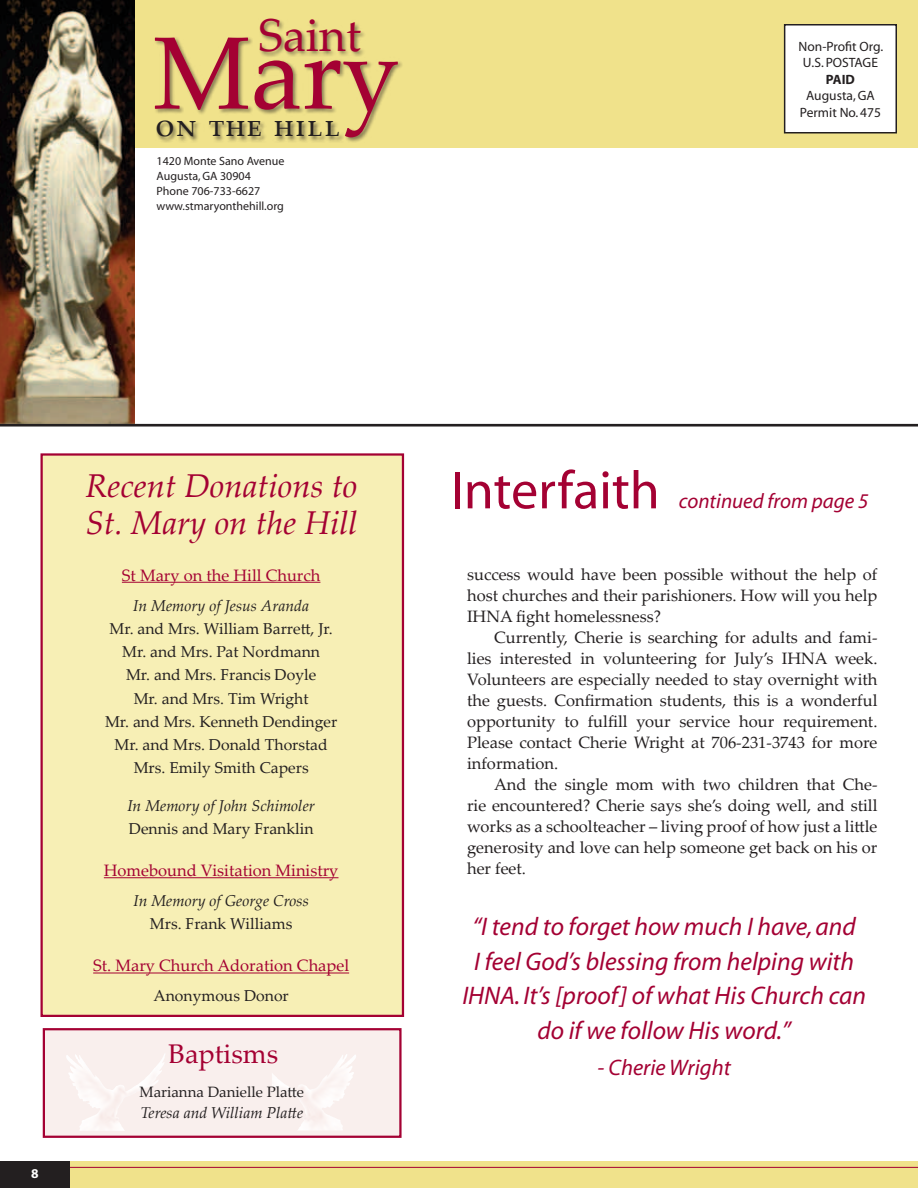
<style>
.page{position:relative;width:918px;height:1188px;background:#fff}
.page>*{position:absolute;margin:0;border:0;box-sizing:border-box;transform-origin:0 0}
.t1{font:103.05px "Palatino Linotype";color:#a40133}
.t2{font:46.2px "Palatino Linotype";color:#a40133}
.t3{font:33.15px "Palatino Linotype";color:#231f20}
.t4{font:italic 33px/37.5px "Palatino Linotype";color:#a40133}
.t5{font:27px "Palatino Linotype";color:#a40133}
.pull_quote{font:italic 25.5px/34.5px "Myriad";color:#a40133;text-align:center}
.pull_quote-2{font:italic 22.5px "Myriad";color:#a40133}
.t6{font:italic 21px "Myriad";color:#a40133}
.body{font:16.5px/21px "Palatino Linotype";color:#231f20;text-align:justify}
.t7{font:16.5px "Palatino Linotype";color:#a40133}
.t8{font:15.75px "Palatino Linotype";color:#231f20}
.dedication{font:italic 15.75px "Palatino Linotype";color:#231f20}
.t9{font:15px "Palatino Linotype";color:#231f20}
.t10{font:13.5px "Myriad";color:#231f20}
.t11{font:700 13.5px "Myriad";color:#231f20}
.t12{font:700 13.5px "Myriad";color:#fff}
.t13{font:12px "Myriad";color:#231f20}
.s1{font-style:normal;font-size:54px}
</style>
<div class="page">
<div style="left:0;top:1161px;width:918px;height:27px;background:#f0e28b"></div>
<hr style="left:0;top:1167px;width:918px;height:1px;background:#a40133">
<div style="left:0;top:1161px;width:70px;height:27px;background:#231f20"></div>
<div style="left:0;top:0;width:918px;height:148px;background:#f0e28b"></div>
<div style="left:259px;top:18px;width:107px;height:40px;background:#231f20;opacity:.5"></div>
<img style="left:0;top:0;width:135px;height:424px">
<div style="left:785px;top:25px;width:111px;height:108px;background:#fff"></div>
<div style="left:784px;top:24px;width:113px;height:110px;border:2px solid #231f20"></div>
<div style="left:154px;top:36px;width:250px;height:107px;background:#231f20;opacity:.5"></div>
<div style="left:155px;top:120px;width:189px;height:22px;background:#231f20;opacity:.6"></div>
<hr style="left:0;top:424px;width:918px;height:3px;background:#231f20">
<div style="left:40px;top:453px;width:364px;height:564px;background:#f7efb5;border:2px solid #a40133"></div>
<div style="left:43px;top:1028px;width:359px;height:110px;background:#f9efed;border:2px solid #a40133"></div>
<img style="left:285px;top:1054px;width:62px;height:37px">
<img style="left:94px;top:1054px;width:71px;height:37px">
<hr style="left:122px;top:582px;width:198px;height:1px;background:#a40133">
<hr style="left:104px;top:877px;width:234px;height:1px;background:#a40133">
<hr style="left:93px;top:973px;width:256px;height:1px;background:#a40133">
<p class="t2" style="left:259px;top:3px;width:104px">Saint</p>
<p class="t1" style="left:153px;top:0;width:248px">Mary</p>
<p class="t3" style="left:155px;top:101px;width:186px">on the hill</p>
<p class="t13" style="left:157px;top:155px;width:129px">1420 Monte Sano Avenue</p>
<p class="t13" style="left:157px;top:170px;width:96px">Augusta, GA 30904</p>
<p class="t13" style="left:157px;top:185px;width:105px">Phone 706-733-6627</p>
<p class="t13" style="left:157px;top:200px;width:129px">www.stmaryonthehill.org</p>
<p class="t10" style="left:799px;top:40px;width:86px">Non-Profit Org.</p>
<p class="t10" style="left:803px;top:56px;width:77px">U.S. POSTAGE</p>
<p class="t11" style="left:826px;top:72px;width:31px">PAID</p>
<p class="t10" style="left:806px;top:89px;width:70px">Augusta, GA</p>
<p class="t10" style="left:800px;top:106px;width:83px">Permit No. 475</p>
<p class="t12" style="left:31px;top:1166px;width:9px">8</p>
<p class="t4" style="left:85px;top:465px;width:274px">Recent Donations to<br>St. Mary on the Hill</p>
<p class="t7" style="left:122px;top:563px;width:200px">St Mary on the Hill Church</p>
<p class="dedication" style="left:133px;top:594px;width:177px">In Memory of Jesus Aranda</p>
<p class="t8" style="left:109px;top:617px;width:225px">Mr. and Mrs. William Barrett, Jr.</p>
<p class="t8" style="left:122px;top:641px;width:199px">Mr. and Mrs. Pat Nordmann</p>
<p class="t8" style="left:126px;top:664px;width:192px">Mr. and Mrs. Francis Doyle</p>
<p class="t8" style="left:134px;top:687px;width:176px">Mr. and Mrs. Tim Wright</p>
<p class="t8" style="left:105px;top:710px;width:234px">Mr. and Mrs. Kenneth Dendinger</p>
<p class="t8" style="left:115px;top:734px;width:215px">Mr. and Mrs. Donald Thorstad</p>
<p class="t8" style="left:134px;top:757px;width:177px">Mrs. Emily Smith Capers</p>
<p class="dedication" style="left:127px;top:794px;width:189px">In Memory of John Schimoler</p>
<p class="t8" style="left:129px;top:818px;width:186px">Dennis and Mary Franklin</p>
<p class="t7" style="left:104px;top:859px;width:236px">Homebound Visitation Ministry</p>
<p class="dedication" style="left:134px;top:890px;width:177px">In Memory of George Cross</p>
<p class="t8" style="left:150px;top:913px;width:144px">Mrs. Frank Williams</p>
<p class="t7" style="left:93px;top:954px;width:257px">St. Mary Church Adoration Chapel</p>
<p class="t8" style="left:154px;top:985px;width:137px">Anonymous Donor</p>
<p class="t5" style="left:169px;top:1035px;width:111px">Baptisms</p>
<p class="t9" style="left:139px;top:1081px;width:166px">Marianna Danielle Platte</p>
<p class="dedication" style="left:140px;top:1102px;width:164px">Teresa and William Platte</p>
<p class="t6" style="left:451px;top:491px;width:419px"><span class="s1">Interfaith</span> continued from page 5</p>
<p class="body" style="left:467px;top:563px;width:412px">success would have been possible without the help of host churches and their parishioners. How will you help IHNA fight homelessness?</p>
<p class="body" style="left:467px;top:626px;width:412px;text-indent:27px">Currently, Cherie is searching for adults and fami&shy;lies interested in volunteering for July’s IHNA week.<br>Volunteers are especially needed to stay overnight with the guests. Confirmation students, this is a wonderful opportunity to fulfill your service hour requirement.<br>Please contact Cherie Wright at 706-231-3743 for more information.</p>
<p class="body" style="left:467px;top:773px;width:412px;text-indent:27px">And the single mom with two children that Che&shy;rie encountered? Cherie says she’s doing well, and still works as a schoolteacher – living proof of how just a little generosity and love can help someone get back on his or her feet.</p>
<p class="pull_quote" style="left:462px;top:910px;width:405px">“I tend to forget how much I have, and<br>I feel God’s blessing from helping with IHNA. It’s [proof] of what His Church can do if we follow His word.”</p>
<p class="pull_quote-2" style="left:598px;top:1057px;width:135px">- Cherie Wright</p>
</div>
